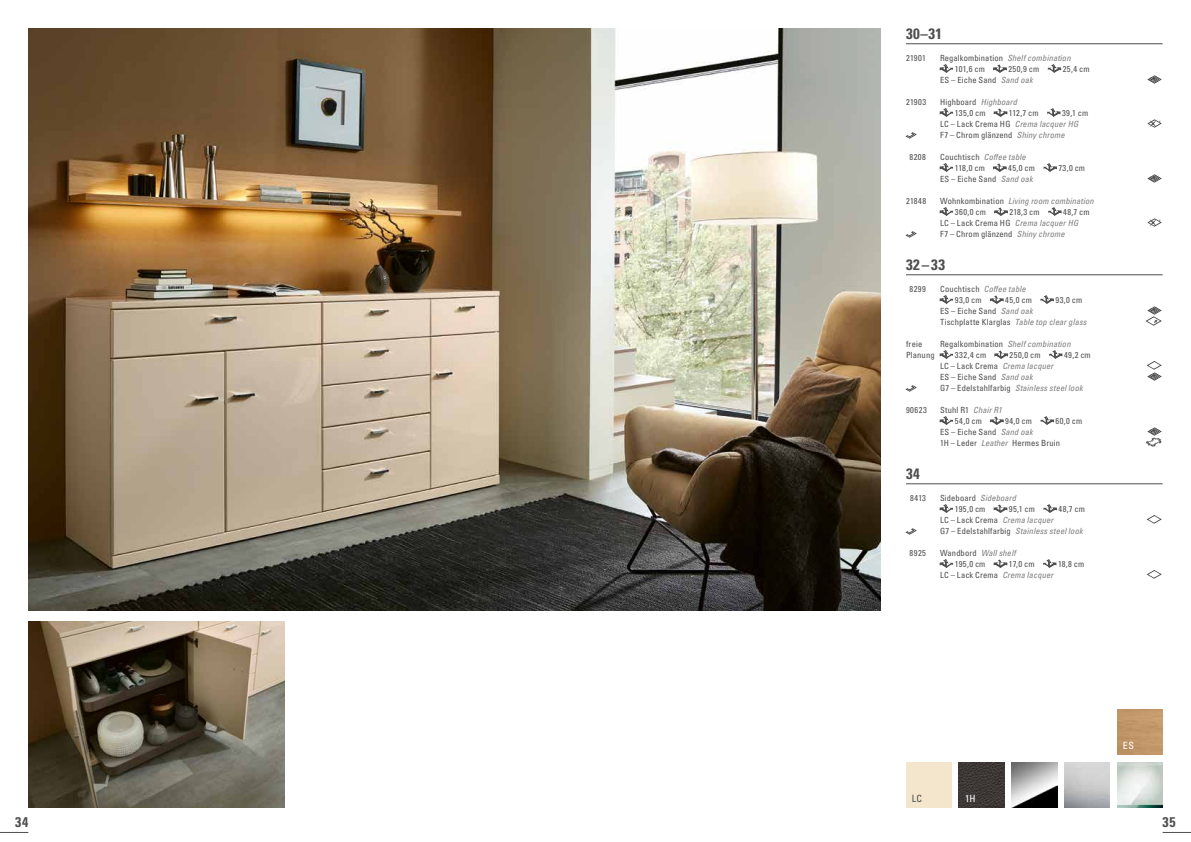
<style>
.page{position:relative;width:1191px;height:842px;background:#fff}
.page>*{position:absolute;margin:0;border:0;box-sizing:border-box;transform-origin:0 0}
.t1{font:700 condensed 15px "Univers LT Pro";letter-spacing:.03em;color:#4d4e4d}
.t2{font:700 condensed 14px "Univers LT Pro";color:#4d4e4d}
.t3{font:condensed 10px "Univers LT Pro";color:#fff}
.t4{font:condensed 10px "Univers LT Pro";color:#4d4e4d}
.t5{font:condensed 8.5px/11px "Univers LT Pro";letter-spacing:.015em;color:#4d4e4d}
.s1{font-style:italic;color:#7d7f7e}
</style>
<div class="page">
<svg style="left:1162px;top:832px;width:29px;height:1px"></svg>
<svg style="left:0;top:832px;width:28px;height:1px"></svg>
<img style="left:28px;top:28px;width:852px;height:582px">
<img style="left:28px;top:621px;width:257px;height:187px">
<img style="left:958px;top:763px;width:46px;height:45px">
<div style="left:1117px;top:709px;width:45px;height:45px;background:#c19669"></div>
<hr style="left:906px;top:44px;width:256px;height:1px;background:#4d4e4d">
<hr style="left:906px;top:275px;width:256px;height:1px;background:#4d4e4d">
<hr style="left:906px;top:484px;width:256px;height:1px;background:#4d4e4d">
<svg style="left:940px;top:64px;width:13px;height:9px"></svg>
<svg style="left:993px;top:64px;width:13px;height:9px"></svg>
<svg style="left:1047px;top:64px;width:14px;height:9px"></svg>
<svg style="left:1147px;top:75px;width:14px;height:9px"></svg>
<svg style="left:940px;top:108px;width:13px;height:9px"></svg>
<svg style="left:993px;top:108px;width:14px;height:9px"></svg>
<svg style="left:1047px;top:108px;width:13px;height:9px"></svg>
<svg style="left:1147px;top:119px;width:14px;height:9px"></svg>
<svg style="left:905px;top:132px;width:11px;height:7px"></svg>
<svg style="left:940px;top:163px;width:13px;height:9px"></svg>
<svg style="left:993px;top:163px;width:13px;height:9px"></svg>
<svg style="left:1043px;top:163px;width:14px;height:9px"></svg>
<svg style="left:1147px;top:174px;width:14px;height:9px"></svg>
<svg style="left:940px;top:207px;width:13px;height:9px"></svg>
<svg style="left:994px;top:207px;width:13px;height:9px"></svg>
<svg style="left:1048px;top:207px;width:13px;height:9px"></svg>
<svg style="left:1147px;top:218px;width:14px;height:9px"></svg>
<svg style="left:905px;top:231px;width:11px;height:7px"></svg>
<svg style="left:940px;top:295px;width:13px;height:9px"></svg>
<svg style="left:990px;top:295px;width:13px;height:9px"></svg>
<svg style="left:1040px;top:295px;width:13px;height:9px"></svg>
<svg style="left:1145px;top:306px;width:16px;height:20px"></svg>
<svg style="left:940px;top:350px;width:13px;height:9px"></svg>
<svg style="left:994px;top:350px;width:14px;height:9px"></svg>
<svg style="left:1049px;top:350px;width:13px;height:9px"></svg>
<svg style="left:1146px;top:361px;width:15px;height:20px"></svg>
<svg style="left:905px;top:385px;width:11px;height:7px"></svg>
<svg style="left:940px;top:416px;width:13px;height:9px"></svg>
<svg style="left:990px;top:416px;width:13px;height:9px"></svg>
<svg style="left:1040px;top:416px;width:14px;height:9px"></svg>
<svg style="left:1146px;top:427px;width:16px;height:20px"></svg>
<svg style="left:940px;top:504px;width:13px;height:9px"></svg>
<svg style="left:993px;top:504px;width:14px;height:9px"></svg>
<svg style="left:1043px;top:504px;width:13px;height:9px"></svg>
<svg style="left:1146px;top:515px;width:15px;height:9px"></svg>
<svg style="left:905px;top:528px;width:11px;height:7px"></svg>
<svg style="left:940px;top:559px;width:13px;height:9px"></svg>
<svg style="left:993px;top:559px;width:14px;height:9px"></svg>
<svg style="left:1043px;top:559px;width:13px;height:9px"></svg>
<svg style="left:1146px;top:570px;width:15px;height:9px"></svg>
<img style="left:1117px;top:763px;width:45px;height:45px">
<img style="left:1011px;top:763px;width:46px;height:45px">
<h1 class="t1" style="left:906px;top:25px;width:38px">30–31</h1>
<p class="t5" style="left:906px;top:53px;width:21px">21901</p>
<p class="t5" style="left:955px;top:53px;width:117px;text-indent:-15px">Regalkombination <span class="s1">Shelf combination<br></span>101,6 cm</p>
<p class="t5" style="left:1008px;top:64px;width:32px">250,9 cm</p>
<p class="t5" style="left:1062px;top:64px;width:28px">25,4 cm</p>
<p class="t5" style="left:940px;top:75px;width:94px">ES – Eiche Sand <span class="s1">Sand oak</span></p>
<p class="t5" style="left:906px;top:97px;width:22px">21903</p>
<p class="t5" style="left:955px;top:97px;width:64px;text-indent:-15px">Highboard <span class="s1">Highboard<br></span>135,0 cm</p>
<p class="t5" style="left:940px;top:108px;width:150px;text-indent:122px">39,1 cm<br>LC – Lack Crema HG <span class="s1">Crema lacquer HG<br></span>F7 – Chrom glänzend <span class="s1">Shiny chrome</span></p>
<p class="t5" style="left:1009px;top:108px;width:31px">112,7 cm</p>
<p class="t5" style="left:909px;top:152px;width:18px">8208</p>
<p class="t5" style="left:955px;top:152px;width:72px;text-indent:-15px">Couchtisch <span class="s1">Coffee table<br></span>118,0 cm</p>
<p class="t5" style="left:1008px;top:163px;width:28px">45,0 cm</p>
<p class="t5" style="left:1058px;top:163px;width:28px">73,0 cm</p>
<p class="t5" style="left:940px;top:174px;width:94px">ES – Eiche Sand <span class="s1">Sand oak</span></p>
<p class="t5" style="left:906px;top:196px;width:22px">21848</p>
<p class="t5" style="left:955px;top:196px;width:140px;text-indent:-15px">Wohnkombination <span class="s1">Living room combination<br></span>360,0 cm</p>
<p class="t5" style="left:940px;top:207px;width:151px;text-indent:123px">48,7 cm<br>LC – Lack Crema HG <span class="s1">Crema lacquer HG<br></span>F7 – Chrom glänzend <span class="s1">Shiny chrome</span></p>
<h1 class="t1" style="left:906px;top:256px;width:40px">32–33</h1>
<p class="t5" style="left:909px;top:284px;width:18px">8299</p>
<p class="t5" style="left:955px;top:284px;width:72px;text-indent:-15px">Couchtisch <span class="s1">Coffee table<br></span>93,0 cm</p>
<p class="t5" style="left:1009px;top:207px;width:32px">218,3 cm</p>
<p class="t5" style="left:1005px;top:295px;width:28px">45,0 cm</p>
<p class="t5" style="left:1055px;top:295px;width:28px">93,0 cm</p>
<p class="t5" style="left:940px;top:306px;width:148px">ES – Eiche Sand <span class="s1">Sand oak<br></span>Tischplatte Klarglas <span class="s1">Table top clear glass</span></p>
<p class="t5" style="left:906px;top:339px;width:18px">freie</p>
<p class="t5" style="left:940px;top:339px;width:132px">Regalkombination <span class="s1">Shelf combination</span></p>
<p class="t5" style="left:906px;top:350px;width:30px">Planung</p>
<p class="t5" style="left:955px;top:350px;width:33px">332,4 cm</p>
<p class="t5" style="left:1009px;top:350px;width:32px">250,0 cm</p>
<p class="t5" style="left:1064px;top:350px;width:28px">49,2 cm</p>
<p class="t5" style="left:940px;top:361px;width:144px">LC – Lack Crema <span class="s1">Crema lacquer<br></span>ES – Eiche Sand <span class="s1">Sand oak<br></span>G7 – Edelstahlfarbig <span class="s1">Stainless steel look</span></p>
<p class="t5" style="left:906px;top:405px;width:22px">90623</p>
<p class="t5" style="left:955px;top:405px;width:49px;text-indent:-15px">Stuhl R1 <span class="s1">Chair R1<br></span>54,0 cm</p>
<p class="t5" style="left:1005px;top:416px;width:28px">94,0 cm</p>
<p class="t5" style="left:1055px;top:416px;width:28px">60,0 cm</p>
<p class="t5" style="left:940px;top:427px;width:122px">ES – Eiche Sand <span class="s1">Sand oak<br></span>1H – Leder <span class="s1">Leather</span> Hermes Bruin</p>
<h1 class="t1" style="left:906px;top:465px;width:15px">34</h1>
<p class="t5" style="left:910px;top:493px;width:17px">8413</p>
<p class="t5" style="left:955px;top:493px;width:63px;text-indent:-15px">Sideboard <span class="s1">Sideboard<br></span>195,0 cm</p>
<p class="t5" style="left:1008px;top:504px;width:28px">95,1 cm</p>
<p class="t5" style="left:1058px;top:504px;width:28px">48,7 cm</p>
<p class="t5" style="left:940px;top:515px;width:144px">LC – Lack Crema <span class="s1">Crema lacquer<br></span>G7 – Edelstahlfarbig <span class="s1">Stainless steel look</span></p>
<p class="t5" style="left:909px;top:548px;width:18px">8925</p>
<p class="t5" style="left:955px;top:548px;width:62px;text-indent:-15px">Wandbord <span class="s1">Wall shelf<br></span>195,0 cm</p>
<p class="t5" style="left:1008px;top:559px;width:27px">17,0 cm</p>
<p class="t5" style="left:1058px;top:559px;width:28px">18,8 cm</p>
<p class="t5" style="left:940px;top:570px;width:115px">LC – Lack Crema <span class="s1">Crema lacquer</span></p>
<p class="t4" style="left:911px;top:792px;width:12px">LC</p>
<p class="t3" style="left:965px;top:792px;width:12px">1H</p>
<p class="t3" style="left:1123px;top:739px;width:12px">ES</p>
<h2 class="t2" style="left:15px;top:813px;width:15px">34</h2>
<h2 class="t2" style="left:1162px;top:813px;width:15px">35</h2>
</div>
